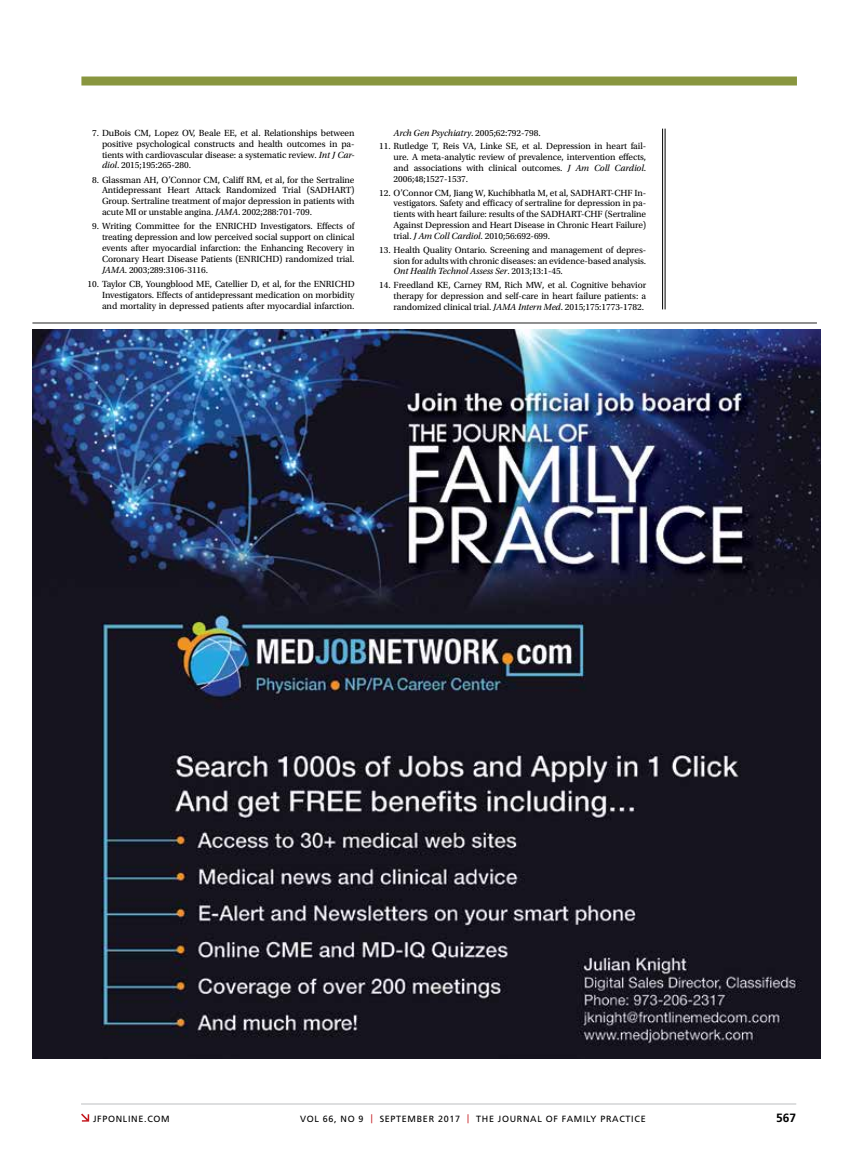
<style>
.page{position:relative;width:851px;height:1161px;background:#fff}
.page>*{position:absolute;margin:0;border:0;box-sizing:border-box;transform-origin:0 0}
.t1{font:700 12px "Frutiger LT Std";color:#000}
.t2{font:9.3px/10.8px "Utopia Std";letter-spacing:-.01em;color:#000;text-align:justify}
.t3{font:italic 9.3px "Utopia Std";letter-spacing:-.01em;color:#000}
.t4{font:9px "Frutiger LT Std";letter-spacing:.075em;color:#000}
.s1{font-style:italic}
.s2{font-style:normal}
.s3{color:#c4161c}
</style>
<div class="page">
<div style="left:81px;top:77px;width:716px;height:9px;background:#89963f"></div>
<svg style="left:81px;top:1114px;width:8px;height:8px"></svg>
<hr style="left:81px;top:1104px;width:715px;height:1px;background:#bcbec0">
<hr style="left:664px;top:129px;width:1px;height:180px;background:#000">
<hr style="left:662px;top:129px;width:1px;height:180px;background:#000">
<hr style="left:32px;top:323px;width:784px;height:1px;background:#222">
<img style="left:32px;top:330px;width:788px;height:729px">
<p class="t2" style="left:102px;top:128px;width:254px;text-indent:-10px">7. DuBois CM, Lopez OV, Beale EE, et al. Relationships between positive psychological constructs and health outcomes in pa&shy;tients with cardiovascular disease: a systematic review. <span class="s1">Int J Car&shy;diol</span>. 2015;195:265-280.</p>
<p class="t2" style="left:102px;top:174px;width:254px;text-indent:-10px">8. Glassman AH, O’Connor CM, Califf RM, et al, for the Sertraline Antidepressant Heart Attack Randomized Trial (SADHART)<br>Group. Sertraline treatment of major depression in patients with acute MI or unstable angina. <span class="s1">JAMA</span>. 2002;288:701-709.</p>
<p class="t2" style="left:102px;top:221px;width:254px;text-indent:-10px">9. Writing Committee for the ENRICHD Investigators. Effects of treating depression and low perceived social support on clinical events after myocardial infarction: the Enhancing Recovery in Coronary Heart Disease Patients (ENRICHD) randomized trial.<br><span class="s1">JAMA</span>. 2003;289:3106-3116.</p>
<p class="t2" style="left:102px;top:279px;width:254px;text-indent:-14px">10. Taylor CB, Youngblood ME, Catellier D, et al, for the ENRICHD Investigators. Effects of antidepressant medication on morbidity and mortality in depressed patients after myocardial infarction.</p>
<p class="t3" style="left:393px;top:128px;width:148px">Arch Gen Psychiatry<span class="s2">. 2005;62:792-798.</span></p>
<p class="t2" style="left:393px;top:141px;width:254px;text-indent:-14px">11. Rutledge T, Reis VA, Linke SE, et al. Depression in heart fail&shy;ure. A meta-analytic review of prevalence, intervention effects, and associations with clinical outcomes. <span class="s1">J Am Coll Cardiol</span>.<br>2006;48;1527-1537.</p>
<p class="t2" style="left:393px;top:187px;width:254px;text-indent:-14px">12. O’Connor CM, Jiang W, Kuchibhatla M, et al, SADHART-CHF In&shy;vestigators. Safety and efficacy of sertraline for depression in pa&shy;tients with heart failure: results of the SADHART-CHF (Sertraline Against Depression and Heart Disease in Chronic Heart Failure) trial. <span class="s1">J Am Coll Cardiol.</span> 2010;56:692-699.</p>
<p class="t2" style="left:393px;top:244px;width:254px;text-indent:-14px">13. Health Quality Ontario. Screening and management of depres&shy;sion for adults with chronic diseases: an evidence-based analysis.<br><span class="s1">Ont Health Technol Assess Ser</span>. 2013;13:1-45.</p>
<p class="t2" style="left:393px;top:280px;width:254px;text-indent:-14px">14. Freedland KE, Carney RM, Rich MW, et al. Cognitive behavior therapy for depression and self-care in heart failure patients: a randomized clinical trial. <span class="s1">JAMA Intern Med</span>. 2015;175:1773-1782.</p>
<p class="t4" style="left:93px;top:1113px;width:78px">JFPONLINE.COM</p>
<p class="t4" style="left:300px;top:1113px;width:347px">VOL 66, NO 9 <span class="s3">|</span> SEPTEMBER 2017 <span class="s3">|</span> THE JOURNAL OF FAMILY PRACTICE</p>
<p class="t1" style="left:776px;top:1111px;width:22px">567</p>
</div>
